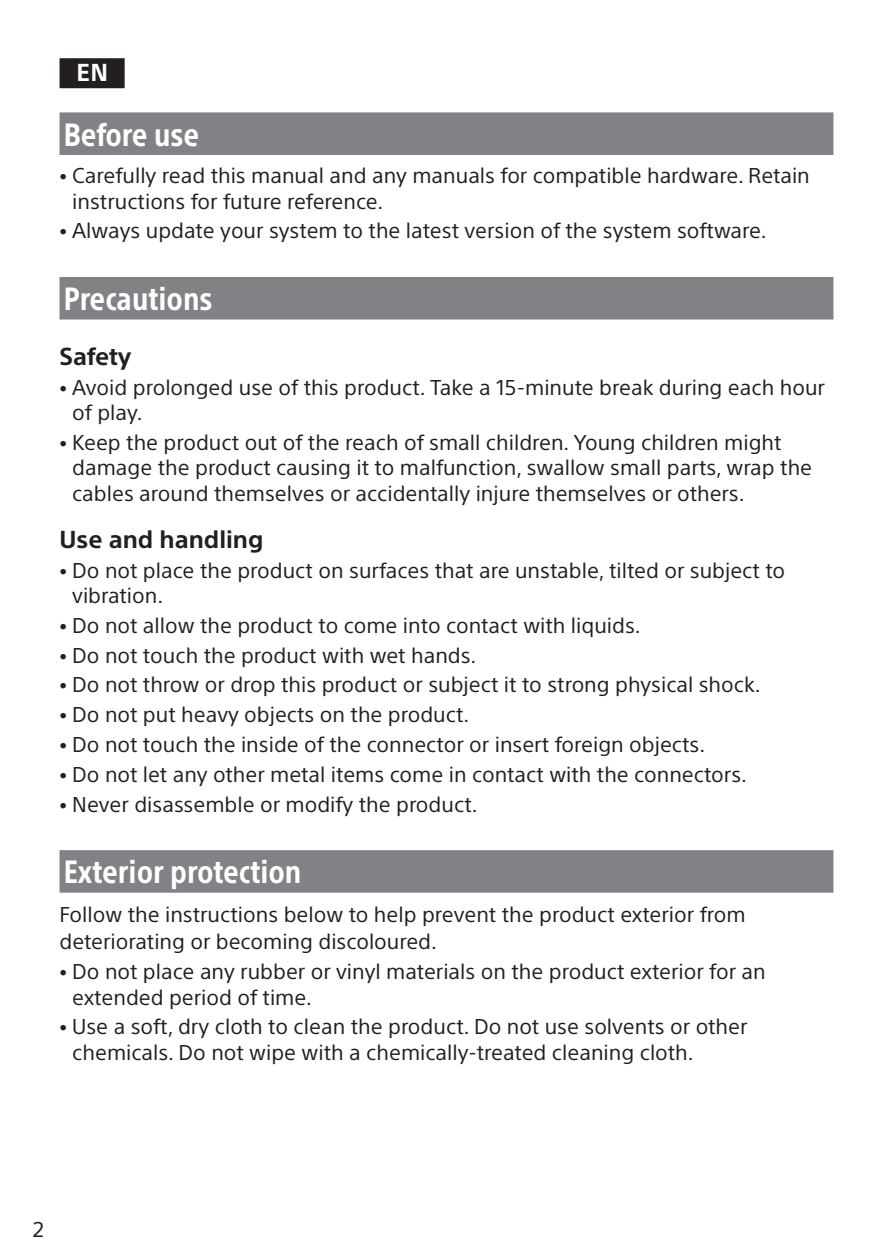
<style>
.page{position:relative;width:893px;height:1259px;background:#fff}
.page>*{position:absolute;margin:0;border:0;box-sizing:border-box;transform-origin:0 0}
.t1{font:700 condensed 31.5px "SST";color:#fff}
.t2{font:700 24px "SST";color:#231f20}
.t3{font:700 24px "SST";color:#fff}
.t4{font:21px/25.5px "SST";color:#231f20}
.s1{font-family:"Sony Font Unicode";font-size:13.5px}
</style>
<div class="page">
<div style="left:60px;top:58px;width:65px;height:30px;background:#231f20"></div>
<div style="left:60px;top:112px;width:773px;height:43px;background:#808285"></div>
<div style="left:60px;top:277px;width:773px;height:42px;background:#808285"></div>
<div style="left:60px;top:850px;width:773px;height:42px;background:#808285"></div>
<p class="t3" style="left:77px;top:58px;width:33px">EN</p>
<h1 class="t1" style="left:64px;top:116px;width:137px">Before use</h1>
<p class="t4" style="left:72px;top:163px;width:739px;text-indent:-13px"><span class="s1">ˎ</span> Carefully read this manual and any manuals for compatible hardware. Retain instructions for future reference.</p>
<p class="t4" style="left:60px;top:218px;width:709px"><span class="s1">ˎ</span> Always update your system to the latest version of the system software.</p>
<h1 class="t1" style="left:64px;top:280px;width:150px">Precautions</h1>
<p class="t2" style="left:60px;top:342px;width:73px">Safety</p>
<p class="t4" style="left:72px;top:374px;width:754px;text-indent:-13px"><span class="s1">ˎ</span> Avoid prolonged use of this product. Take a 15-minute break during each hour of play.</p>
<p class="t4" style="left:72px;top:429px;width:741px;text-indent:-13px"><span class="s1">ˎ</span> Keep the product out of the reach of small children. Young children might damage the product causing it to malfunction, swallow small parts, wrap the cables around themselves or accidentally injure themselves or others.</p>
<p class="t2" style="left:60px;top:525px;width:205px">Use and handling</p>
<p class="t4" style="left:72px;top:557px;width:714px;text-indent:-13px"><span class="s1">ˎ</span> Do not place the product on surfaces that are unstable, tilted or subject to vibration.</p>
<p class="t4" style="left:60px;top:610px;width:703px;line-height:29.7px"><span class="s1">ˎ</span> Do not allow the product to come into contact with liquids.<br><span class="s1">ˎ</span> Do not touch the product with wet hands.<br><span class="s1">ˎ</span> Do not throw or drop this product or subject it to strong physical shock. <span class="s1">ˎ</span> Do not put heavy objects on the product.<br><span class="s1">ˎ</span> Do not touch the inside of the connector or insert foreign objects.<br><span class="s1">ˎ</span> Do not let any other metal items come in contact with the connectors.<br><span class="s1">ˎ</span> Never disassemble or modify the product.</p>
<h1 class="t1" style="left:64px;top:853px;width:239px">Exterior protection</h1>
<p class="t4" style="left:60px;top:901px;width:687px;line-height:27px">Follow the instructions below to help prevent the product exterior from deteriorating or becoming discoloured.</p>
<p class="t4" style="left:72px;top:958px;width:695px;text-indent:-13px"><span class="s1">ˎ</span> Do not place any rubber or vinyl materials on the product exterior for an extended period of time.</p>
<p class="t4" style="left:72px;top:1014px;width:677px;text-indent:-13px"><span class="s1">ˎ</span> Use a soft, dry cloth to clean the product. Do not use solvents or other chemicals. Do not wipe with a chemically-treated cleaning cloth.</p>
<p class="t4" style="left:33px;top:1216px;width:13px">2</p>
</div>
